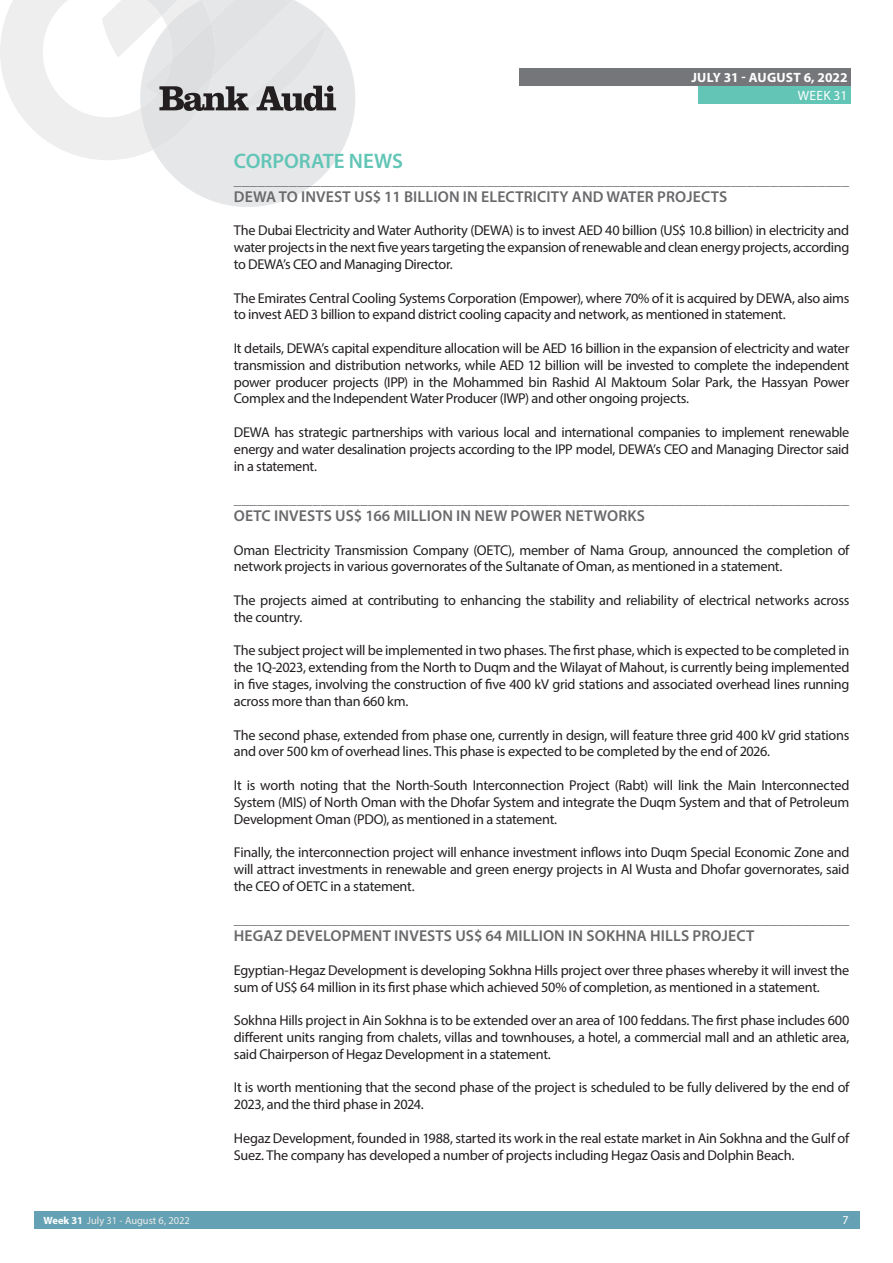
<style>
.page{position:relative;width:893px;height:1263px;background:#fff}
.page>*{position:absolute;margin:0;border:0;box-sizing:border-box;transform-origin:0 0}
.t1{font:600 21px "Myriad Pro";color:#62c5b6}
.t2{font:15.9px "Myriad Pro";color:#707276}
.t3{font:600 15.75px "Myriad Pro";letter-spacing:.01em;color:#69696c}
.t4{font:15.6px "Myriad Pro";color:#707276}
.t5{font:14.25px/16.8px "Myriad Pro";letter-spacing:-.02em;color:#231f20;text-align:justify}
.t6{font:700 13.5px "Myriad Pro";letter-spacing:.01em;color:#fff}
.t7{font:13.5px "Myriad Pro";letter-spacing:.02em;color:#fff}
.t8{font:12px "Myriad Pro";color:#fff}
.t9{font:10.5px "Myriad Pro";color:#ecece9}
.s1{font-weight:700;color:#fff}
</style>
<div class="page">
<div style="left:34px;top:1212px;width:826px;height:17px;background:#65a1b4"></div>
<div style="left:519px;top:68px;width:331px;height:17px;background:#757679"></div>
<div style="left:698px;top:86px;width:152px;height:17px;background:#62c5b6"></div>
<svg style="left:0;top:0;width:355px;height:207px"></svg>
<p class="t9" style="left:44px;top:1214px;width:148px"><span class="s1">Week 31</span> July 31 - August 6, 2022</p>
<p class="t6" style="left:691px;top:68px;width:158px">JULY 31 - AUGUST 6, 2022</p>
<p class="t7" style="left:798px;top:87px;width:51px">WEEK 31</p>
<h1 class="t1" style="left:234px;top:147px;width:171px">CORPORATE NEWS</h1>
<p class="t4" style="left:234px;top:170px;width:617px">______________________________________________________________________________</p>
<p class="t3" style="left:234px;top:186px;width:495px">DEWA TO INVEST US$ 11 BILLION IN ELECTRICITY AND WATER PROJECTS</p>
<p class="t5" style="left:234px;top:222px;width:617px">The Dubai Electricity and Water Authority (DEWA) is to invest AED 40 billion (US$ 10.8 billion) in electricity and water projects in the next five years targeting the expansion of renewable and clean energy projects, according to DEWA’s CEO and Managing Director.</p>
<p class="t5" style="left:234px;top:289px;width:617px">The Emirates Central Cooling Systems Corporation (Empower), where 70% of it is acquired by DEWA, also aims to invest AED 3 billion to expand district cooling capacity and network, as mentioned in statement.</p>
<p class="t5" style="left:234px;top:340px;width:617px">It details, DEWA’s capital expenditure allocation will be AED 16 billion in the expansion of electricity and water transmission and distribution networks, while AED 12 billion will be invested to complete the independent power producer projects (IPP) in the Mohammed bin Rashid Al Maktoum Solar Park, the Hassyan Power Complex and the Independent Water Producer (IWP) and other ongoing projects.</p>
<p class="t5" style="left:234px;top:424px;width:617px">DEWA has strategic partnerships with various local and international companies to implement renewable energy and water desalination projects according to the IPP model, DEWA’s CEO and Managing Director said in a statement.</p>
<p class="t4" style="left:234px;top:489px;width:617px">______________________________________________________________________________</p>
<p class="t3" style="left:234px;top:506px;width:413px">OETC INVESTS US$ 166 MILLION IN NEW POWER NETWORKS</p>
<p class="t5" style="left:234px;top:541px;width:617px">Oman Electricity Transmission Company (OETC), member of Nama Group, announced the completion of network projects in various governorates of the Sultanate of Oman, as mentioned in a statement.</p>
<p class="t5" style="left:234px;top:592px;width:617px">The projects aimed at contributing to enhancing the stability and reliability of electrical networks across the country.</p>
<p class="t5" style="left:234px;top:642px;width:617px">The subject project will be implemented in two phases. The first phase, which is expected to be completed in the 1Q-2023, extending from the North to Duqm and the Wilayat of Mahout, is currently being implemented in five stages, involving the construction of five 400 kV grid stations and associated overhead lines running across more than than 660 km.</p>
<p class="t5" style="left:234px;top:726px;width:617px">The second phase, extended from phase one, currently in design, will feature three grid 400 kV grid stations and over 500 km of overhead lines. This phase is expected to be completed by the end of 2026.</p>
<p class="t5" style="left:234px;top:776px;width:617px">It is worth noting that the North-South Interconnection Project (Rabt) will link the Main Interconnected System (MIS) of North Oman with the Dhofar System and integrate the Duqm System and that of Petroleum Development Oman (PDO), as mentioned in a statement.</p>
<p class="t5" style="left:234px;top:844px;width:617px">Finally, the interconnection project will enhance investment inflows into Duqm Special Economic Zone and will attract investments in renewable and green energy projects in Al Wusta and Dhofar governorates, said the CEO of OETC in a statement.</p>
<p class="t2" style="left:234px;top:909px;width:617px">_____________________________________________________________________________</p>
<p class="t3" style="left:234px;top:926px;width:522px">HEGAZ DEVELOPMENT INVESTS US$ 64 MILLION IN SOKHNA HILLS PROJECT</p>
<p class="t5" style="left:234px;top:961px;width:617px">Egyptian-Hegaz Development is developing Sokhna Hills project over three phases whereby it will invest the sum of US$ 64 million in its first phase which achieved 50% of completion, as mentioned in a statement.</p>
<p class="t5" style="left:234px;top:1012px;width:617px">Sokhna Hills project in Ain Sokhna is to be extended over an area of 100 feddans. The first phase includes 600 different units ranging from chalets, villas and townhouses, a hotel, a commercial mall and an athletic area, said Chairperson of Hegaz Development in a statement.</p>
<p class="t5" style="left:234px;top:1079px;width:617px">It is worth mentioning that the second phase of the project is scheduled to be fully delivered by the end of<br>2023, and the third phase in 2024.</p>
<p class="t5" style="left:234px;top:1129px;width:617px;line-height:17.2px">Hegaz Development, founded in 1988, started its work in the real estate market in Ain Sokhna and the Gulf of<br>Suez. The company has developed a number of projects including Hegaz Oasis and Dolphin Beach.</p>
<p class="t8" style="left:843px;top:1213px;width:8px">7</p>
</div>
